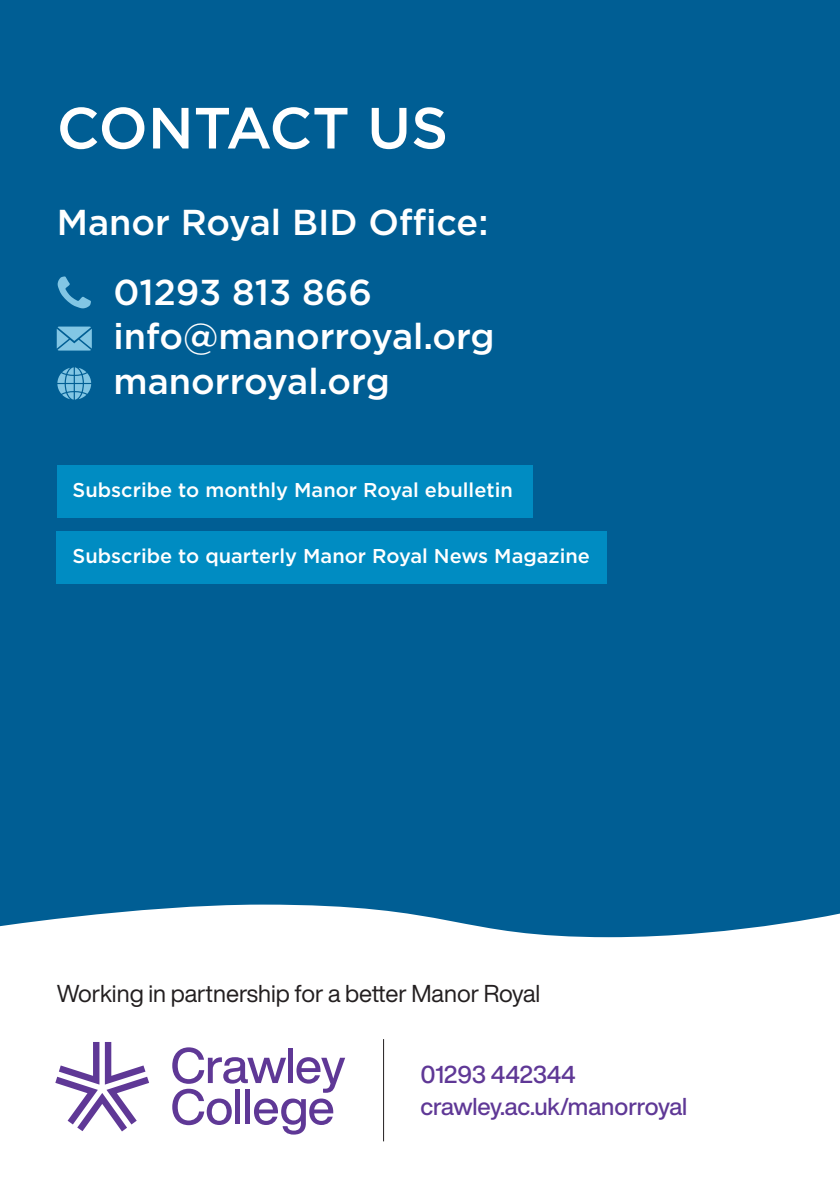
<style>
.page{position:relative;width:840px;height:1191px;background:#fff}
.page>*{position:absolute;margin:0;border:0;box-sizing:border-box;transform-origin:0 0}
.Page_-_Header{font:500 58px "Gotham";color:#fff}
.Page_-_Intro{font:500 36px "Gotham";color:#fff}
.t1{font:24px "Helvetica Now Display";color:#231f20}
.t2{font:500 24px "Helvetica Now Display";letter-spacing:-.005em;color:#5f3896}
.Page_-_Intro_text{font:500 20px "Gotham";color:#fff}
</style>
<div class="page">
<div style="left:0;top:0;width:839px;height:937px;background:#005e94"></div>
<svg style="left:55px;top:1042px;width:94px;height:89px"></svg>
<svg style="left:172px;top:1047px;width:173px;height:87px"></svg>
<svg style="left:57px;top:367px;width:34px;height:33px"></svg>
<svg style="left:58px;top:276px;width:33px;height:32px"></svg>
<svg style="left:57px;top:326px;width:35px;height:24px"></svg>
<hr style="left:383px;top:1039px;width:1px;height:102px;background:#231f20">
<div style="left:57px;top:465px;width:475px;height:52px;background:#008cc2"></div>
<div style="left:57px;top:531px;width:549px;height:52px;background:#008cc2"></div>
<p class="Page_-_Header" style="left:57px;top:90px;width:393px">CONTACT US</p>
<p class="Page_-_Intro" style="left:57px;top:198px;width:433px">Manor Royal BID Office:</p>
<p class="Page_-_Intro" style="left:113px;top:268px;width:260px">01293 813 866</p>
<p class="Page_-_Intro" style="left:113px;top:313px;width:382px">info@manorroyal.org</p>
<p class="Page_-_Intro" style="left:113px;top:358px;width:278px">manorroyal.org</p>
<p class="Page_-_Intro_text" style="left:73px;top:477px;width:441px">Subscribe to monthly Manor Royal ebulletin</p>
<p class="Page_-_Intro_text" style="left:73px;top:543px;width:518px">Subscribe to quarterly Manor Royal News Magazine</p>
<p class="t1" style="left:57px;top:976px;width:485px">Working in partnership for a better Manor Royal</p>
<p class="t2" style="left:420px;top:1057px;width:156px">01293 442344</p>
<p class="t2" style="left:420px;top:1089px;width:268px">crawley.ac.uk/manorroyal</p>
</div>
